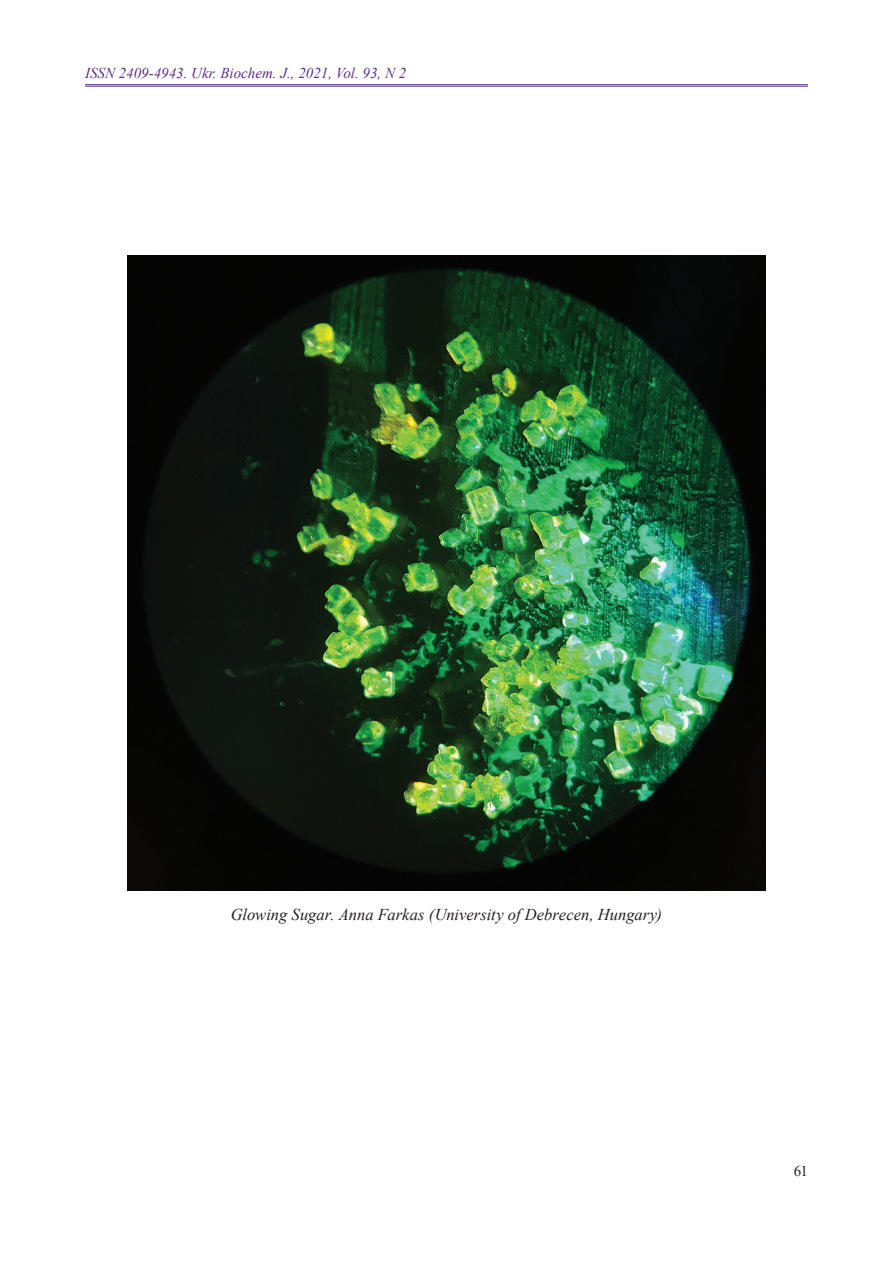
<style>
.page{position:relative;width:893px;height:1263px;background:#fff}
.page>*{position:absolute;margin:0;border:0;box-sizing:border-box;transform-origin:0 0}
.t1{font:italic 16.5px "Times New Roman";color:#231f20}
.t2{font:italic 15px "Times New Roman";color:#5d2e86}
.t3{font:15px "Times New Roman";color:#231f20}
</style>
<div class="page">
<hr style="left:85px;top:84px;width:723px;height:1px;background:#5d2e86">
<hr style="left:85px;top:86px;width:723px;height:1px;background:#5d2e86">
<img style="left:127px;top:255px;width:638px;height:636px">
<p class="t2" style="left:85px;top:63px;width:323px">ISSN 2409-4943. Ukr. Biochem. J., 2021, Vol. 93, N 2</p>
<p class="t1" style="left:231px;top:903px;width:433px">Glowing Sugar. Anna Farkas (University of Debrecen, Hungary)</p>
<p class="t3" style="left:794px;top:1160px;width:16px">61</p>
</div>
